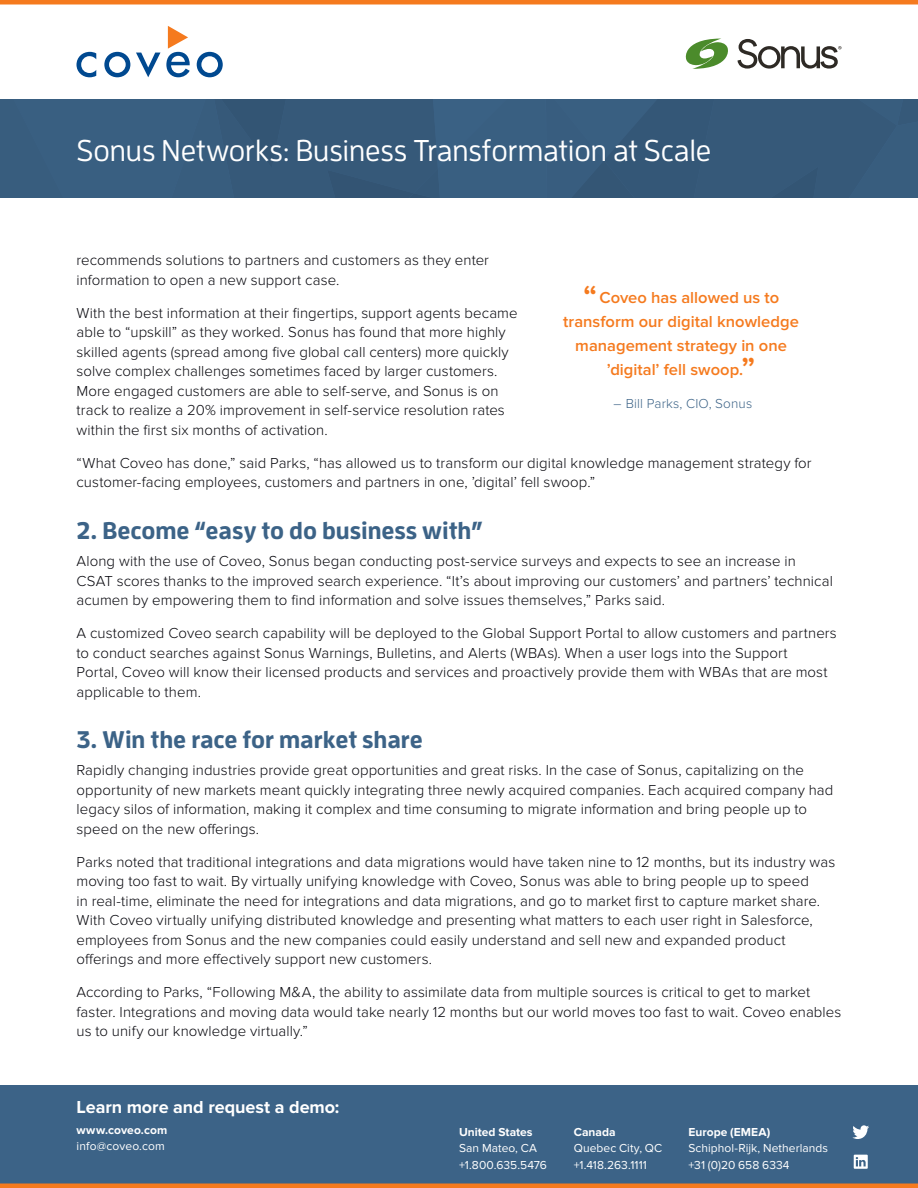
<style>
.page{position:relative;width:918px;height:1188px;background:#fff}
.page>*{position:absolute;margin:0;border:0;box-sizing:border-box;transform-origin:0 0}
.t1{font:500 30px "Enzo OT";letter-spacing:-.005em;color:#fff}
.t2{font:700 24px "Enzo OT";color:#3c6387}
.t3{font:700 18px "Proxima Nova";color:#fff}
.t4{font:600 16.5px/24px "Proxima Nova";color:#f57a1e;text-align:center}
.t5{font:300 15px/19.5px "Proxima Nova";letter-spacing:.005em;color:#08080e}
.t6{font:300 13.5px "Proxima Nova";letter-spacing:.015em;color:#3c6387}
.t7{font:12px/16.5px "Proxima Nova";letter-spacing:.005em;color:#fff}
.t8{font:700 12px "Proxima Nova";color:#fff}
.s1{font-size:33px}
</style>
<div class="page">
<div style="left:0;top:99px;width:918px;height:99px;background:#365979"></div>
<hr style="left:0;top:0;width:918px;height:4px;background:#f57a1e">
<svg style="left:76px;top:52px;width:20px;height:25px"></svg>
<svg style="left:104px;top:52px;width:26px;height:25px"></svg>
<svg style="left:197px;top:52px;width:26px;height:25px"></svg>
<svg style="left:136px;top:26px;width:54px;height:51px"></svg>
<div style="left:0;top:1085px;width:918px;height:99px;background:#3c6387"></div>
<hr style="left:0;top:1184px;width:918px;height:4px;background:#f57a1e">
<svg style="left:686px;top:39px;width:42px;height:30px"></svg>
<svg style="left:738px;top:39px;width:103px;height:30px"></svg>
<svg style="left:854px;top:1155px;width:14px;height:14px"></svg>
<svg style="left:852px;top:1125px;width:17px;height:14px"></svg>
<h1 class="t1" style="left:76px;top:133px;width:636px">Sonus Networks: Business Transformation at Scale</h1>
<p class="t5" style="left:76px;top:251px;width:414px">recommends solutions to partners and customers as they enter information to open a new support case.</p>
<p class="t5" style="left:76px;top:303px;width:443px">With the best information at their fingertips, support agents became able to “upskill” as they worked. Sonus has found that more highly skilled agents (spread among five global call centers) more quickly solve complex challenges sometimes faced by larger customers.<br>More engaged customers are able to self-serve, and Sonus is on track to realize a 20% improvement in self-service resolution rates within the first six months of activation.</p>
<p class="t5" style="left:76px;top:453px;width:737px">“What Coveo has done,” said Parks, “has allowed us to transform our digital knowledge management strategy for customer-facing employees, customers and partners in one, ’digital’ fell swoop.”</p>
<h2 class="t2" style="left:76px;top:516px;width:408px">2. Become “easy to do business with”</h2>
<p class="t5" style="left:76px;top:552px;width:758px">Along with the use of Coveo, Sonus began conducting post-service surveys and expects to see an increase in<br>CSAT scores thanks to the improved search experience. “It’s about improving our customers’ and partners’ technical acumen by empowering them to find information and solve issues themselves,” Parks said.</p>
<p class="t5" style="left:76px;top:624px;width:762px">A customized Coveo search capability will be deployed to the Global Support Portal to allow customers and partners to conduct searches against Sonus Warnings, Bulletins, and Alerts (WBAs). When a user logs into the Support<br>Portal, Coveo will know their licensed products and services and proactively provide them with WBAs that are most applicable to them.</p>
<h2 class="t2" style="left:76px;top:725px;width:348px">3. Win the race for market share</h2>
<p class="t5" style="left:76px;top:761px;width:758px">Rapidly changing industries provide great opportunities and great risks. In the case of Sonus, capitalizing on the opportunity of new markets meant quickly integrating three newly acquired companies. Each acquired company had legacy silos of information, making it complex and time consuming to migrate information and bring people up to speed on the new offerings.</p>
<p class="t5" style="left:76px;top:852px;width:760px">Parks noted that traditional integrations and data migrations would have taken nine to 12 months, but its industry was moving too fast to wait. By virtually unifying knowledge with Coveo, Sonus was able to bring people up to speed<br>in real-time, eliminate the need for integrations and data migrations, and go to market first to capture market share.<br>With Coveo virtually unifying distributed knowledge and presenting what matters to each user right in Salesforce, employees from Sonus and the new companies could easily understand and sell new and expanded product offerings and more effectively support new customers.</p>
<p class="t5" style="left:76px;top:983px;width:766px">According to Parks, “Following M&amp;A, the ability to assimilate data from multiple sources is critical to get to market faster. Integrations and moving data would take nearly 12 months but our world moves too fast to wait. Coveo enables us to unify our knowledge virtually.”</p>
<p class="t4" style="left:563px;top:286px;width:237px"><span class="s1">“</span>Coveo has allowed us to transform our digital knowledge management strategy in one ’digital’ fell swoop.<span class="s1">”</span></p>
<p class="t6" style="left:613px;top:396px;width:140px">– Bill Parks, CIO, Sonus</p>
<p class="t3" style="left:76px;top:1097px;width:265px">Learn more and request a demo:</p>
<p class="t8" style="left:76px;top:1123px;width:92px">www.coveo.com</p>
<p class="t7" style="left:76px;top:1138px;width:90px">info@coveo.com</p>
<p class="t8" style="left:459px;top:1125px;width:75px">United States</p>
<p class="t7" style="left:459px;top:1140px;width:89px">San Mateo, CA +1.800.635.5476</p>
<p class="t8" style="left:459px;top:1129px;width:75px">United States</p>
<p class="t7" style="left:459px;top:1144px;width:89px">San Mateo, CA +1.800.635.5476</p>
<p class="t8" style="left:574px;top:1125px;width:43px">Canada</p>
<p class="t7" style="left:574px;top:1140px;width:90px">Quebec City, QC +1.418.263.1111</p>
<p class="t8" style="left:574px;top:1129px;width:43px">Canada</p>
<p class="t7" style="left:574px;top:1144px;width:90px">Quebec City, QC +1.418.263.1111</p>
<p class="t8" style="left:688px;top:1125px;width:83px">Europe (EMEA)</p>
<p class="t7" style="left:688px;top:1140px;width:141px">Schiphol-Rijk, Netherlands +31 (0)20 658 6334</p>
<p class="t8" style="left:688px;top:1129px;width:83px">Europe (EMEA)</p>
<p class="t7" style="left:688px;top:1144px;width:141px">Schiphol-Rijk, Netherlands +31 (0)20 658 6334</p>
</div>
